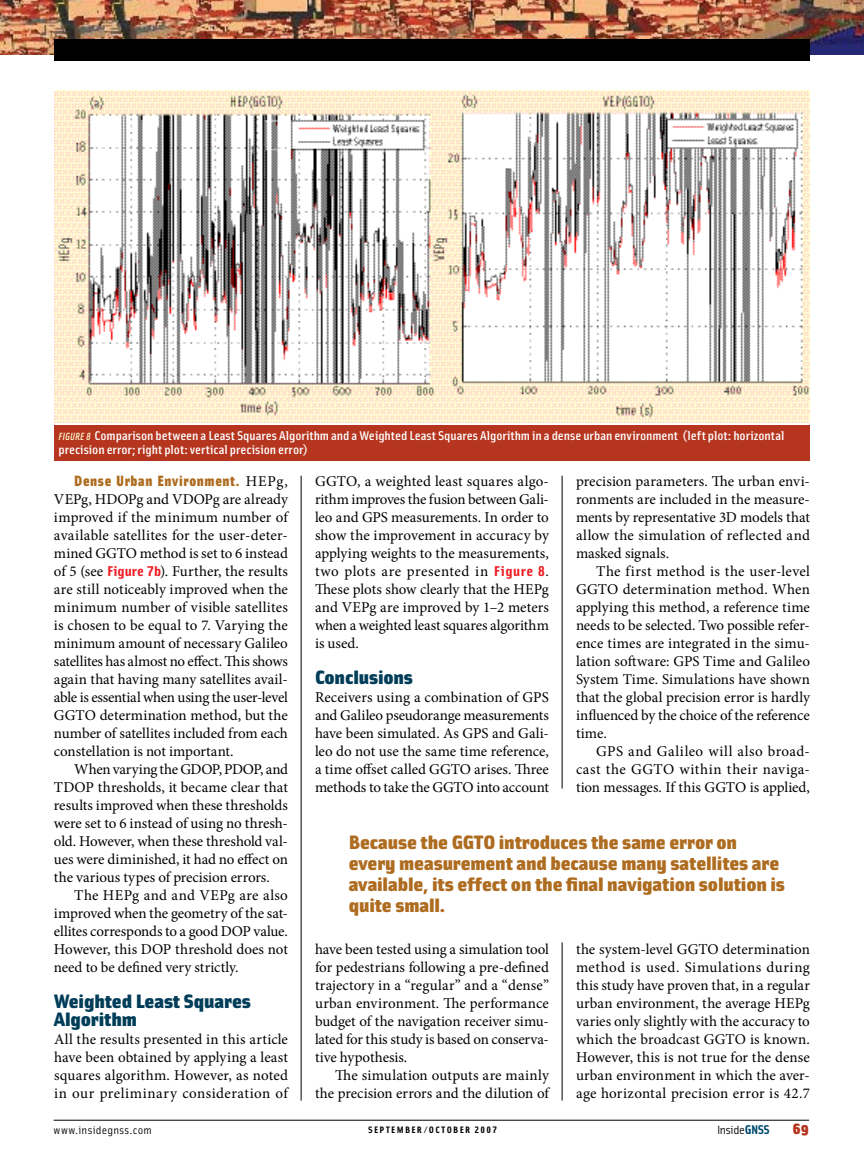
<style>
.page{position:relative;width:864px;height:1161px;background:#fff}
.page>*{position:absolute;margin:0;border:0;box-sizing:border-box;transform-origin:0 0}
.t1{font:19.5px/21px "Solex Black Lining";letter-spacing:-.005em;color:#ae6c20;scale:1.15 1}
.t2{font:19.5px/18px "Solex Black Lining";letter-spacing:-.005em;color:#003d58;scale:1.15 1}
.t3{font:15px/18px "Minion Pro";color:#000;text-align:justify}
.t4{font:15px "Solex Black Lining";letter-spacing:.04em;color:#ae6c20}
.t5{font:900 15px "Solex";color:#b5351e;scale:1.15 1}
.t6{font:500 12.75px/13.5px "Solex";letter-spacing:-.005em;color:#fff;scale:1.15 1}
.t7{font:12px "Solex";letter-spacing:-.025em;color:#000;scale:1.15 1}
.t8{font:11.25px "Solex";letter-spacing:.025em;color:#000;scale:1.15 1}
.t9{font:9.3px "Solex Bold Lining";letter-spacing:.125em;color:#000;scale:1.15 1}
.s1{font-style:italic;font-size:10.5px;color:#fcf9cf}
.s2{font-family:"Minion Pro";color:#000}
.s3{font-family:"Solex Bold Lining";font-size:14.25px;color:#ed1c24}
.s4{font-weight:700;font-size:12.75px;color:#00496e}
</style>
<div class="page">
<hr style="left:54px;top:1120px;width:755px;height:1px;background:#000">
<img style="left:0;top:0;width:864px;height:54px">
<div style="left:54px;top:39px;width:756px;height:21px;background:#000"></div>
<img style="left:54px;top:90px;width:756px;height:333px">
<div style="left:54px;top:425px;width:756px;height:36px;background:#b5351e"></div>
<hr style="left:301px;top:476px;width:1px;height:625px;background:#000">
<hr style="left:562px;top:942px;width:1px;height:159px;background:#000">
<hr style="left:562px;top:476px;width:1px;height:313px;background:#000">
<p class="t6" style="left:58px;top:429px;width:633px"><span class="s1">FIGURE 8</span> Comparison between a Least Squares Algorithm and a Weighted Least Squares Algorithm in a dense urban environment (left plot: horizontal precision error; right plot: vertical precision error)</p>
<p class="t4" style="left:74px;top:470px;width:215px">Dense Urban Environment. <span class="s2">HEPg,</span></p>
<p class="t3" style="left:54px;top:490px;width:236px">VEPg, HDOPg and VDOPg are already improved if the minimum number of available satellites for the user-deter&shy;mined GGTO method is set to 6 instead of 5 (see <span class="s3">FIGURE 7B</span>). Further, the results are still noticeably improved when the minimum number of visible satellites is chosen to be equal to 7. Varying the minimum amount of necessary Galileo satellites has almost no effect. This shows again that having many satellites avail&shy;able is essential when using the user-level GGTO determination method, but the number of satellites included from each constellation is not important.</p>
<p class="t3" style="left:54px;top:760px;width:236px;text-indent:20px">When varying the GDOP, PDOP, and TDOP thresholds, it became clear that results improved when these thresholds were set to 6 instead of using no thresh&shy;old. However, when these threshold val&shy;ues were diminished, it had no effect on the various types of precision errors.</p>
<p class="t3" style="left:54px;top:886px;width:236px;text-indent:20px">The HEPg and and VEPg are also improved when the geometry of the sat&shy;ellites corresponds to a good DOP value.<br>However, this DOP threshold does not need to be defined very strictly.</p>
<h1 class="t2" style="left:54px;top:991px;width:173px">Weighted Least Squares<br>Algorithm</h1>
<p class="t3" style="left:54px;top:1030px;width:236px">All the results presented in this article have been obtained by applying a least squares algorithm. However, as noted in our preliminary consideration of</p>
<p class="t3" style="left:315px;top:472px;width:235px">GGTO, a weighted least squares algo&shy;rithm improves the fusion between Gali&shy;leo and GPS measurements. In order to show the improvement in accuracy by applying weights to the measurements, two plots are presented in <span class="s3">FIGURE 8</span>.<br>These plots show clearly that the HEPg and VEPg are improved by 1–2 meters when a weighted least squares algorithm is used.</p>
<h1 class="t2" style="left:315px;top:667px;width:87px">Conclusions</h1>
<p class="t3" style="left:315px;top:688px;width:236px">Receivers using a combination of GPS and Galileo pseudorange measurements have been simulated. As GPS and Gali&shy;leo do not use the same time reference, a time offset called GGTO arises. Three methods to take the GGTO into account</p>
<p class="t3" style="left:576px;top:472px;width:235px">precision parameters. The urban envi&shy;ronments are included in the measure&shy;ments by representative 3D models that allow the simulation of reflected and masked signals.</p>
<p class="t3" style="left:576px;top:562px;width:236px;text-indent:20px">The first method is the user-level GGTO determination method. When applying this method, a reference time needs to be selected. Two possible refer&shy;ence times are integrated in the simu&shy;lation software: GPS Time and Galileo System Time. Simulations have shown that the global precision error is hardly influenced by the choice of the reference time.</p>
<p class="t3" style="left:576px;top:742px;width:235px;text-indent:20px">GPS and Galileo will also broad&shy;cast the GGTO within their naviga&shy;tion messages. If this GGTO is applied,</p>
<h1 class="t1" style="left:349px;top:830px;width:381px">Because the GGTO introduces the same error on every measurement and because many satellites are available, its effect on the final navigation solution is quite small.</h1>
<p class="t3" style="left:315px;top:940px;width:236px">have been tested using a simulation tool for pedestrians following a pre-defined trajectory in a “regular” and a “dense” urban environment. The performance budget of the navigation receiver simu&shy;lated for this study is based on conserva&shy;tive hypothesis.</p>
<p class="t3" style="left:315px;top:1066px;width:235px;text-align:right">The simulation outputs are mainly the precision errors and the dilution of</p>
<p class="t3" style="left:576px;top:940px;width:236px">the system-level GGTO determination method is used. Simulations during this study have proven that, in a regular urban environment, the average HEPg varies only slightly with the accuracy to which the broadcast GGTO is known.<br>However, this is not true for the dense urban environment in which the aver&shy;age horizontal precision error is 42.7</p>
<p class="t8" style="left:54px;top:1123px;width:87px">www.insidegnss.com</p>
<p class="t9" style="left:368px;top:1124px;width:114px">SEPTEMBER/OCTOBER 2007</p>
<p class="t7" style="left:717px;top:1122px;width:47px">Inside<span class="s4">GNSS</span></p>
<p class="t5" style="left:792px;top:1119px;width:16px">69</p>
</div>
